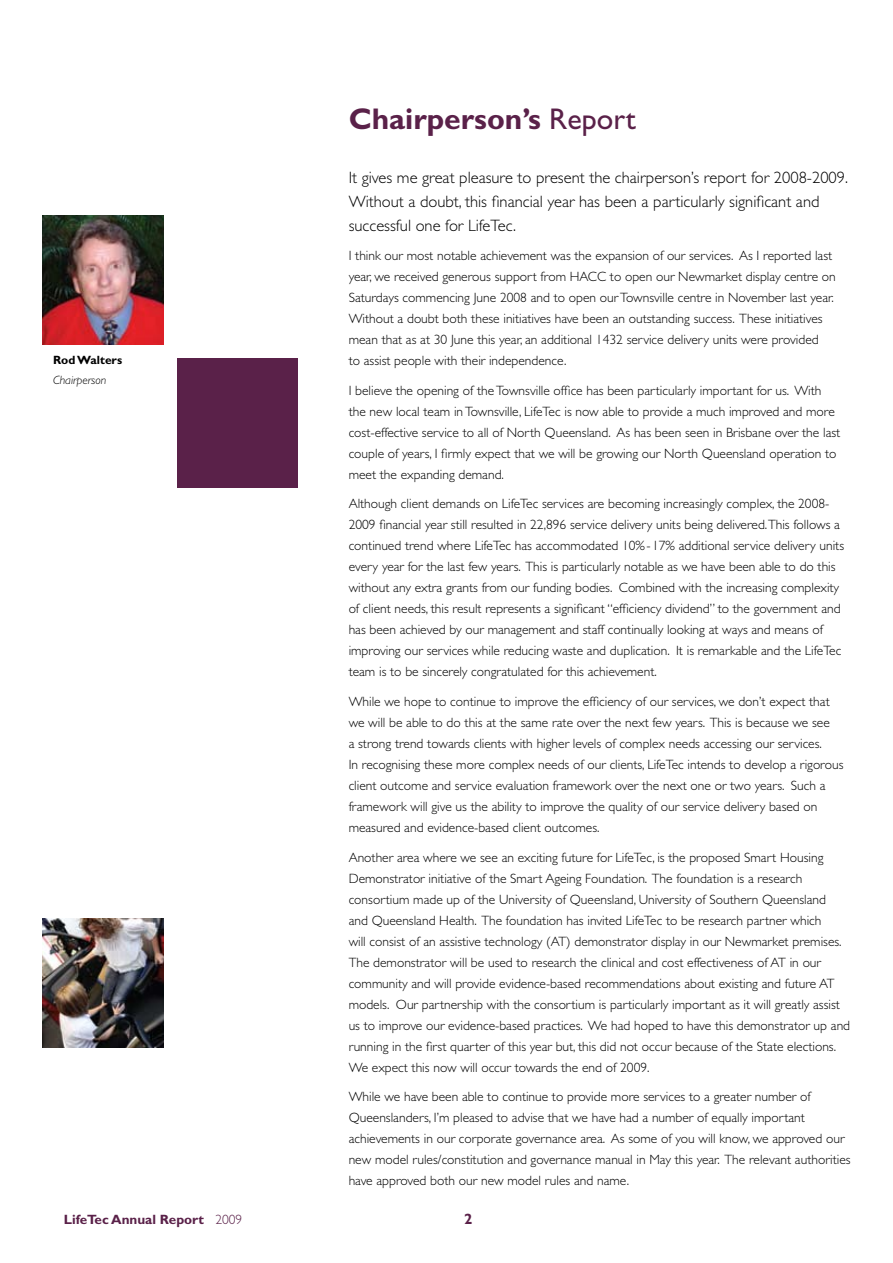
<style>
.page{position:relative;width:893px;height:1263px;background:#fff}
.page>*{position:absolute;margin:0;border:0;box-sizing:border-box;transform-origin:0 0}
.t1{font:700 30px "Gill Sans";color:#5a2149}
.t2{font:300 16.5px/24px "Gill Sans";color:#000}
.t3{font:700 15px "Gill Sans";color:#5a2149}
.t4{font:300 13.5px/21px "Gill Sans";color:#000}
.t5{font:700 13.5px "Gill Sans";color:#5a2149}
.t6{font:italic 300 12px "Gill Sans";color:#000}
.t7{font:700 12px "Gill Sans";color:#000}
.s1{font-weight:400}
.s2{font-weight:300}
</style>
<div class="page">
<img style="left:43px;top:918px;width:120px;height:130px">
<div style="left:177px;top:358px;width:121px;height:129px;background:#5a2149"></div>
<img style="left:43px;top:215px;width:120px;height:129px">
<p class="t7" style="left:53px;top:353px;width:70px">Rod Walters</p>
<p class="t6" style="left:53px;top:374px;width:55px">Chairperson</p>
<h1 class="t1" style="left:349px;top:102px;width:289px">Chairperson’s <span class="s1">Report</span></h1>
<p class="t2" style="left:349px;top:165px;width:501px">It gives me great pleasure to present the chairperson’s report for 2008-2009.<br>Without a doubt, this financial year has been a particularly significant and successful one for LifeTec.</p>
<p class="t4" style="left:349px;top:245px;width:489px">I think our most notable achievement was the expansion of our services. As I reported last year, we received generous support from HACC to open our Newmarket display centre on Saturdays commencing June 2008 and to open ourTownsville centre in November last year.<br>Without a doubt both these initiatives have been an outstanding success. These initiatives mean that as at 30 June this year, an additional 1432 service delivery units were provided<br>to assist people with their independence.</p>
<p class="t4" style="left:349px;top:380px;width:493px">I believe the opening of theTownsville office has been particularly important for us. With the new local team inTownsville, LifeTec is now able to provide a much improved and more cost-effective service to all of North Queensland. As has been seen in Brisbane over the last couple of years, I firmly expect that we will be growing our North Queensland operation to meet the expanding demand.</p>
<p class="t4" style="left:349px;top:493px;width:497px">Although client demands on LifeTec services are becoming increasingly complex, the 2008- 2009 financial year still resulted in 22,896 service delivery units being delivered.This follows a continued trend where LifeTec has accommodated 10%-17% additional service delivery units every year for the last few years. This is particularly notable as we have been able to do this without any extra grants from our funding bodies. Combined with the increasing complexity of client needs, this result represents a significant “efficiency dividend” to the government and has been achieved by our management and staff continually looking at ways and means of improving our services while reducing waste and duplication. It is remarkable and the LifeTec team is to be sincerely congratulated for this achievement.</p>
<p class="t4" style="left:349px;top:691px;width:496px">While we hope to continue to improve the efficiency of our services, we don’t expect that we will be able to do this at the same rate over the next few years. This is because we see<br>a strong trend towards clients with higher levels of complex needs accessing our services.<br>In recognising these more complex needs of our clients, LifeTec intends to develop a rigorous client outcome and service evaluation framework over the next one or two years. Such a framework will give us the ability to improve the quality of our service delivery based on measured and evidence-based client outcomes.</p>
<p class="t4" style="left:349px;top:846px;width:503px">Another area where we see an exciting future for LifeTec, is the proposed Smart Housing Demonstrator initiative of the Smart Ageing Foundation. The foundation is a research consortium made up of the University of Queensland, University of Southern Queensland<br>and Queensland Health. The foundation has invited LifeTec to be research partner which<br>will consist of an assistive technology (AT) demonstrator display in our Newmarket premises.<br>The demonstrator will be used to research the clinical and cost effectiveness of AT in our community and will provide evidence-based recommendations about existing and future AT models. Our partnership with the consortium is particularly important as it will greatly assist us to improve our evidence-based practices. We had hoped to have this demonstrator up and running in the first quarter of this year but, this did not occur because of the State elections.<br>We expect this now will occur towards the end of 2009.</p>
<p class="t4" style="left:349px;top:1086px;width:503px">While we have been able to continue to provide more services to a greater number of Queenslanders, I’m pleased to advise that we have had a number of equally important achievements in our corporate governance area. As some of you will know, we approved our new model rules/constitution and governance manual in May this year. The relevant authorities have approved both our new model rules and name.</p>
<p class="t5" style="left:64px;top:1211px;width:180px">LifeTec Annual Report <span class="s2">2009</span></p>
<p class="t3" style="left:464px;top:1209px;width:10px">2</p>
</div>
